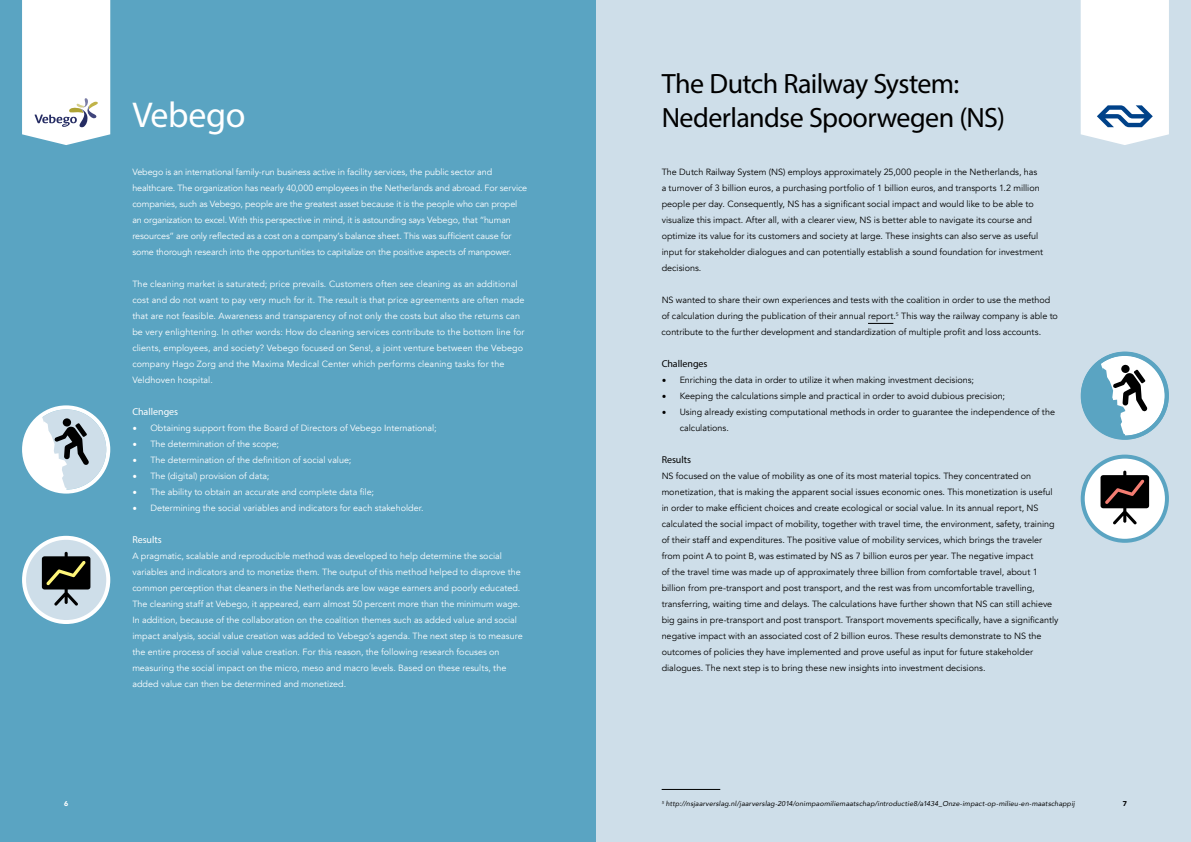
<style>
.page{position:relative;width:1191px;height:842px;background:#fff}
.page>*{position:absolute;margin:0;border:0;box-sizing:border-box;transform-origin:0 0}
.t1{font:36px "Myriad Pro";letter-spacing:-.015em;color:#fff}
.t2{font:28px/34px "Myriad Pro";letter-spacing:-.02em;color:#000}
.t3{font:10px "Myriad Pro";color:#fff}
.t4{font:10px "Myriad Pro";color:#000}
.t5{font:9px/16px "Avenir";color:#000}
.t6{font:9px/16px "Avenir";color:#fff}
.t7{font:italic 7px "Avenir";letter-spacing:.02em;color:#000}
.t8{font:900 7px "Avenir";color:#fff}
.t9{font:900 7px "Avenir";color:#000}
.s1{font-family:"Minion Pro";font-size:12px}
</style>
<div class="page">
<div style="left:595px;top:0;width:596px;height:842px;background:#cedee9"></div>
<div style="left:0;top:0;width:595px;height:842px;background:#5aa4c2"></div>
<svg style="left:868px;top:323px;width:25px;height:1px"></svg>
<div style="left:24px;top:538px;width:84px;height:84px;background:#cedee9;border-radius:50%"></div>
<div style="left:22px;top:536px;width:88px;height:88px;border:4px solid #fff;border-radius:50%"></div>
<svg style="left:42px;top:552px;width:48px;height:54px"></svg>
<div style="left:24px;top:407px;width:84px;height:85px;background:#cedee9;border-radius:50%"></div>
<svg style="left:25px;top:416px;width:64px;height:74px"></svg>
<div style="left:22px;top:405px;width:88px;height:89px;border:4px solid #fff;border-radius:50%"></div>
<svg style="left:1082px;top:457px;width:85px;height:84px;background:#e9f2f6"></svg>
<div style="left:1080px;top:455px;width:89px;height:88px;border:4px solid #5aa4c2;border-radius:50%"></div>
<svg style="left:1100px;top:471px;width:49px;height:53px;background:#635c5b"></svg>
<svg style="left:1082px;top:354px;width:84px;height:84px"></svg>
<svg style="left:1083px;top:363px;width:64px;height:74px;background:#94b4c2"></svg>
<div style="left:1081px;top:352px;width:88px;height:87px;border:4px solid #5aa4c2;border-radius:50%"></div>
<hr style="left:661px;top:789px;width:59px;height:1px;background:#000">
<svg style="left:22px;top:0;width:88px;height:145px;background:#f3f6f7"></svg>
<svg style="left:1080px;top:0;width:89px;height:145px;background:#f1f4f8"></svg>
<h1 class="t1" style="left:132px;top:93px;width:115px">Vebego</h1>
<p class="t6" style="left:132px;top:164px;width:396px">Vebego is an international family-run business active in facility services, the public sector and healthcare. The organization has nearly 40,000 employees in the Netherlands and abroad. For service companies, such as Vebego, people are the greatest asset because it is the people who can propel an organization to excel. With this perspective in mind, it is astounding says Vebego, that “human resources” are only reflected as a cost on a company’s balance sheet. This was sufficient cause for some thorough research into the opportunities to capitalize on the positive aspects of manpower.</p>
<p class="t6" style="left:132px;top:276px;width:394px">The cleaning market is saturated; price prevails. Customers often see cleaning as an additional cost and do not want to pay very much for it. The result is that price agreements are often made that are not feasible. Awareness and transparency of not only the costs but also the returns can be very enlightening. In other words: How do cleaning services contribute to the bottom line for clients, employees, and society? Vebego focused on Sens!, a joint venture between the Vebego company Hago Zorg and the Maxima Medical Center which performs cleaning tasks for the Veldhoven hospital.</p>
<p class="t3" style="left:132px;top:406px;width:47px">Challenges</p>
<p class="t6" style="left:132px;top:420px;width:306px"><span class="s1">•</span> Obtaining support from the Board of Directors of Vebego International;</p>
<p class="t6" style="left:132px;top:436px;width:148px"><span class="s1">•</span> The determination of the scope;</p>
<p class="t6" style="left:132px;top:452px;width:220px"><span class="s1">•</span> The determination of the definition of social value;</p>
<p class="t6" style="left:132px;top:468px;width:139px"><span class="s1">•</span> The (digital) provision of data;</p>
<p class="t6" style="left:132px;top:484px;width:243px"><span class="s1">•</span> The ability to obtain an accurate and complete data file;</p>
<p class="t6" style="left:132px;top:500px;width:293px"><span class="s1">•</span> Determining the social variables and indicators for each stakeholder.</p>
<p class="t3" style="left:132px;top:534px;width:31px">Results</p>
<p class="t6" style="left:132px;top:548px;width:392px">A pragmatic, scalable and reproducible method was developed to help determine the social variables and indicators and to monetize them. The output of this method helped to disprove the common perception that cleaners in the Netherlands are low wage earners and poorly educated.<br>The cleaning staff at Vebego, it appeared, earn almost 50 percent more than the minimum wage.<br>In addition, because of the collaboration on the coalition themes such as added value and social impact analysis, social value creation was added to Vebego’s agenda. The next step is to measure the entire process of social value creation. For this reason, the following research focuses on measuring the social impact on the micro, meso and macro levels. Based on these results, the added value can then be determined and monetized.</p>
<h2 class="t2" style="left:661px;top:66px;width:345px">The Dutch Railway System:<br>Nederlandse Spoorwegen (NS)</h2>
<p class="t5" style="left:661px;top:164px;width:383px">The Dutch Railway System (NS) employs approximately 25,000 people in the Netherlands, has a turnover of 3 billion euros, a purchasing portfolio of 1 billion euros, and transports 1.2 million people per day. Consequently, NS has a significant social impact and would like to be able to visualize this impact. After all, with a clearer view, NS is better able to navigate its course and optimize its value for its customers and society at large. These insights can also serve as useful input for stakeholder dialogues and can potentially establish a sound foundation for investment decisions.</p>
<p class="t5" style="left:661px;top:292px;width:398px">NS wanted to share their own experiences and tests with the coalition in order to use the method of calculation during the publication of their annual report.<sup>5</sup> This way the railway company is able to contribute to the further development and standardization of multiple profit and loss accounts.</p>
<p class="t4" style="left:661px;top:358px;width:47px">Challenges</p>
<p class="t5" style="left:661px;top:372px;width:314px"><span class="s1">•</span> Enriching the data in order to utilize it when making investment decisions;</p>
<p class="t5" style="left:661px;top:388px;width:345px"><span class="s1">•</span> Keeping the calculations simple and practical in order to avoid dubious precision;</p>
<p class="t5" style="left:679px;top:404px;width:377px;text-indent:-18px"><span class="s1">•</span> Using already existing computational methods in order to guarantee the independence of the calculations.</p>
<p class="t4" style="left:661px;top:454px;width:31px">Results</p>
<p class="t5" style="left:661px;top:468px;width:398px">NS focused on the value of mobility as one of its most material topics. They concentrated on monetization, that is making the apparent social issues economic ones. This monetization is useful in order to make efficient choices and create ecological or social value. In its annual report, NS calculated the social impact of mobility, together with travel time, the environment, safety, training of their staff and expenditures. The positive value of mobility services, which brings the traveler from point A to point B, was estimated by NS as 7 billion euros per year. The negative impact<br>of the travel time was made up of approximately three billion from comfortable travel, about 1 billion from pre-transport and post transport, and the rest was from uncomfortable travelling, transferring, waiting time and delays. The calculations have further shown that NS can still achieve big gains in pre-transport and post transport. Transport movements specifically, have a significantly negative impact with an associated cost of 2 billion euros. These results demonstrate to NS the outcomes of policies they have implemented and prove useful as input for future stakeholder dialogues. The next step is to bring these new insights into investment decisions.</p>
<p class="t7" style="left:661px;top:799px;width:415px"><sup>5</sup> http://nsjaarverslag.nl/jaarverslag-2014/onimpaomiliemaatschap/introductie8/a1434_Onze-impact-op-milieu-en-maatschappij</p>
<p class="t8" style="left:64px;top:797px;width:6px">6</p>
<p class="t9" style="left:1122px;top:797px;width:6px">7</p>
</div>
